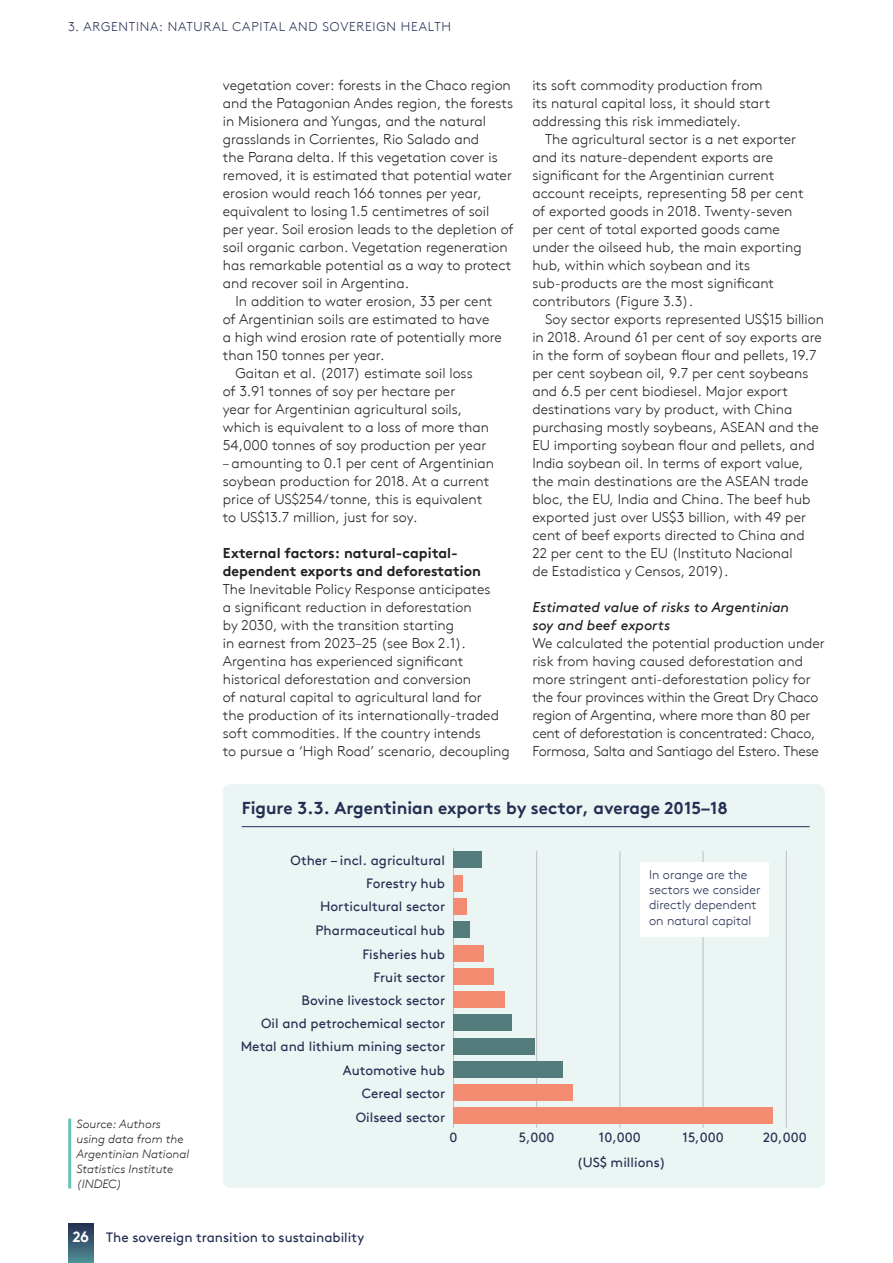
<style>
.page{position:relative;width:893px;height:1263px;background:#fff}
.page>*{position:absolute;margin:0;border:0;box-sizing:border-box;transform-origin:0 0}
.H1_-_Table___Chart{font:700 17.25px "Brown TT";color:#243053}
.Body{font:300 14.25px/18px "Brown TT";color:#231f20}
.Body_no_indent{font:300 14.25px/18px "Brown TT";color:#231f20}
.t1{font:700 14.25px/18px "Brown TT";color:#231f20}
.t2{font:italic 14.25px/18px "Brown TT";color:#231f20}
.t3{font:13.5px "Brown TT";color:#243053}
.Body-2{font:300 12.75px/15.3px "Brown TT";color:#243053}
.Body-3{font:300 12.75px "Brown TT";letter-spacing:.06em;color:#243053}
.Note_Column_Text{font:italic 300 12px/15px "Brown TT";color:#231f20}
.s1{font-weight:700;font-size:15px;color:#fff}
</style>
<div class="page">
<div style="left:68px;top:1224px;width:26px;height:39px;background:linear-gradient(to bottom,#252f51,#508e94)"></div>
<div style="left:223px;top:784px;width:602px;height:404px;background:#ebf5f4;border-radius:9px"></div>
<hr style="left:536px;top:851px;width:1px;height:276px;background:#bcbdc0">
<hr style="left:620px;top:851px;width:1px;height:276px;background:#bcbdc0">
<hr style="left:703px;top:851px;width:1px;height:276px;background:#bcbdc0">
<hr style="left:786px;top:851px;width:1px;height:276px;background:#bcbdc0">
<hr style="left:453px;top:848px;width:1px;height:279px;background:#bcbdc0">
<div style="left:453px;top:851px;width:29px;height:17px;background:#557c7d"></div>
<div style="left:453px;top:875px;width:10px;height:16px;background:#f58b71"></div>
<div style="left:453px;top:898px;width:14px;height:17px;background:#f58b71"></div>
<div style="left:453px;top:921px;width:17px;height:17px;background:#557c7d"></div>
<div style="left:453px;top:945px;width:31px;height:16px;background:#f58b71"></div>
<div style="left:453px;top:968px;width:41px;height:17px;background:#f58b71"></div>
<div style="left:453px;top:991px;width:52px;height:17px;background:#f58b71"></div>
<div style="left:453px;top:1014px;width:58px;height:17px;background:#557c7d"></div>
<div style="left:453px;top:1038px;width:82px;height:16px;background:#557c7d"></div>
<div style="left:453px;top:1061px;width:110px;height:17px;background:#557c7d"></div>
<div style="left:453px;top:1084px;width:120px;height:17px;background:#f58b71"></div>
<div style="left:453px;top:1107px;width:319px;height:17px;background:#f58b71"></div>
<div style="left:640px;top:862px;width:128px;height:74px;background:#fff"></div>
<hr style="left:242px;top:826px;width:568px;height:1px;background:#243053">
<hr style="left:68px;top:1119px;width:3px;height:69px;background:#64c2b6">
<p class="Body-3" style="left:68px;top:19px;width:385px">3. ARGENTINA: NATURAL CAPITAL AND SOVEREIGN HEALTH</p>
<p class="Body" style="left:223px;top:76px;width:292px">vegetation cover: forests in the Chaco region and the Patagonian Andes region, the forests in Misionera and Yungas, and the natural grasslands in Corrientes, Rio Salado and<br>the Parana delta. If this vegetation cover is removed, it is estimated that potential water erosion would reach 166 tonnes per year, equivalent to losing 1.5 centimetres of soil per year. Soil erosion leads to the depletion of soil organic carbon. Vegetation regeneration has remarkable potential as a way to protect and recover soil in Argentina.</p>
<p class="Body" style="left:223px;top:292px;width:281px;text-indent:13px">In addition to water erosion, 33 per cent of Argentinian soils are estimated to have<br>a high wind erosion rate of potentially more than 150 tonnes per year.</p>
<p class="Body" style="left:223px;top:364px;width:268px;text-indent:13px">Gaitan et al. (2017) estimate soil loss of 3.91 tonnes of soy per hectare per<br>year for Argentinian agricultural soils, which is equivalent to a loss of more than 54,000 tonnes of soy production per year</p>
<p class="Body" style="left:223px;top:454px;width:273px">– amounting to 0.1 per cent of Argentinian soybean production for 2018. At a current price of US$254/tonne, this is equivalent to US$13.7 million, just for soy.</p>
<h3 class="t1" style="left:223px;top:544px;width:260px">External factors: natural-capital&shy;dependent exports and deforestation</h3>
<p class="Body_no_indent" style="left:223px;top:580px;width:288px">The Inevitable Policy Response anticipates<br>a significant reduction in deforestation<br>by 2030, with the transition starting<br>in earnest from 2023–25 (see Box 2.1).<br>Argentina has experienced significant historical deforestation and conversion<br>of natural capital to agricultural land for<br>the production of its internationally-traded soft commodities. If the country intends<br>to pursue a ‘High Road’ scenario, decoupling</p>
<p class="Body_no_indent" style="left:532px;top:76px;width:240px">its soft commodity production from its natural capital loss, it should start addressing this risk immediately.</p>
<p class="Body" style="left:532px;top:130px;width:273px;text-indent:13px">The agricultural sector is a net exporter and its nature-dependent exports are significant for the Argentinian current account receipts, representing 58 per cent of exported goods in 2018. Twenty-seven per cent of total exported goods came under the oilseed hub, the main exporting hub, within which soybean and its sub-products are the most significant contributors (Figure 3.3).</p>
<p class="Body" style="left:532px;top:310px;width:293px;text-indent:13px">Soy sector exports represented US$15 billion in 2018. Around 61 per cent of soy exports are in the form of soybean flour and pellets, 19.7 per cent soybean oil, 9.7 per cent soybeans and 6.5 per cent biodiesel. Major export destinations vary by product, with China purchasing mostly soybeans, ASEAN and the EU importing soybean flour and pellets, and India soybean oil. In terms of export value, the main destinations are the ASEAN trade bloc, the EU, India and China. The beef hub exported just over US$3 billion, with 49 per cent of beef exports directed to China and<br>22 per cent to the EU (Instituto Nacional<br>de Estadistica y Censos, 2019).</p>
<h3 class="t2" style="left:532px;top:598px;width:258px">Estimated value of risks to Argentinian soy and beef exports</h3>
<p class="Body" style="left:532px;top:634px;width:294px">We calculated the potential production under risk from having caused deforestation and more stringent anti-deforestation policy for the four provinces within the Great Dry Chaco region of Argentina, where more than 80 per cent of deforestation is concentrated: Chaco, Formosa, Salta and Santiago del Estero. These</p>
<p class="H1_-_Table___Chart" style="left:242px;top:797px;width:487px">Figure 3.3. Argentinian exports by sector, average 2015–18</p>
<p class="Note_Column_Text" style="left:77px;top:1116px;width:114px">Source: Authors using data from the<br>Argentinian National<br>Statistics Institute (INDEC)</p>
<p class="t3" style="left:291px;top:852px;width:156px">Other – incl. agricultural</p>
<p class="t3" style="left:366px;top:875px;width:80px">Forestry hub</p>
<p class="t3" style="left:320px;top:899px;width:127px">Horticultural sector</p>
<p class="t3" style="left:315px;top:923px;width:131px">Pharmaceutical hub</p>
<p class="t3" style="left:362px;top:947px;width:84px">Fisheries hub</p>
<p class="t3" style="left:373px;top:969px;width:73px">Fruit sector</p>
<p class="t3" style="left:302px;top:992px;width:145px">Bovine livestock sector</p>
<p class="t3" style="left:261px;top:1015px;width:186px">Oil and petrochemical sector</p>
<p class="t3" style="left:241px;top:1038px;width:206px">Metal and lithium mining sector</p>
<p class="t3" style="left:343px;top:1062px;width:104px">Automotive hub</p>
<p class="t3" style="left:362px;top:1086px;width:85px">Cereal sector</p>
<p class="t3" style="left:356px;top:1109px;width:91px">Oilseed sector</p>
<p class="Body-2" style="left:649px;top:867px;width:113px">In orange are the sectors we consider directly dependent on natural capital</p>
<p class="t3" style="left:449px;top:1130px;width:9px">0</p>
<p class="t3" style="left:519px;top:1130px;width:37px">5,000</p>
<p class="t3" style="left:599px;top:1130px;width:43px">10,000</p>
<p class="t3" style="left:682px;top:1130px;width:43px">15,000</p>
<p class="t3" style="left:763px;top:1130px;width:45px">20,000</p>
<p class="t3" style="left:577px;top:1155px;width:90px">(US$ millions)</p>
<p class="t3" style="left:73px;top:1229px;width:293px"><span class="s1">26</span> The sovereign transition to sustainability</p>
</div>
